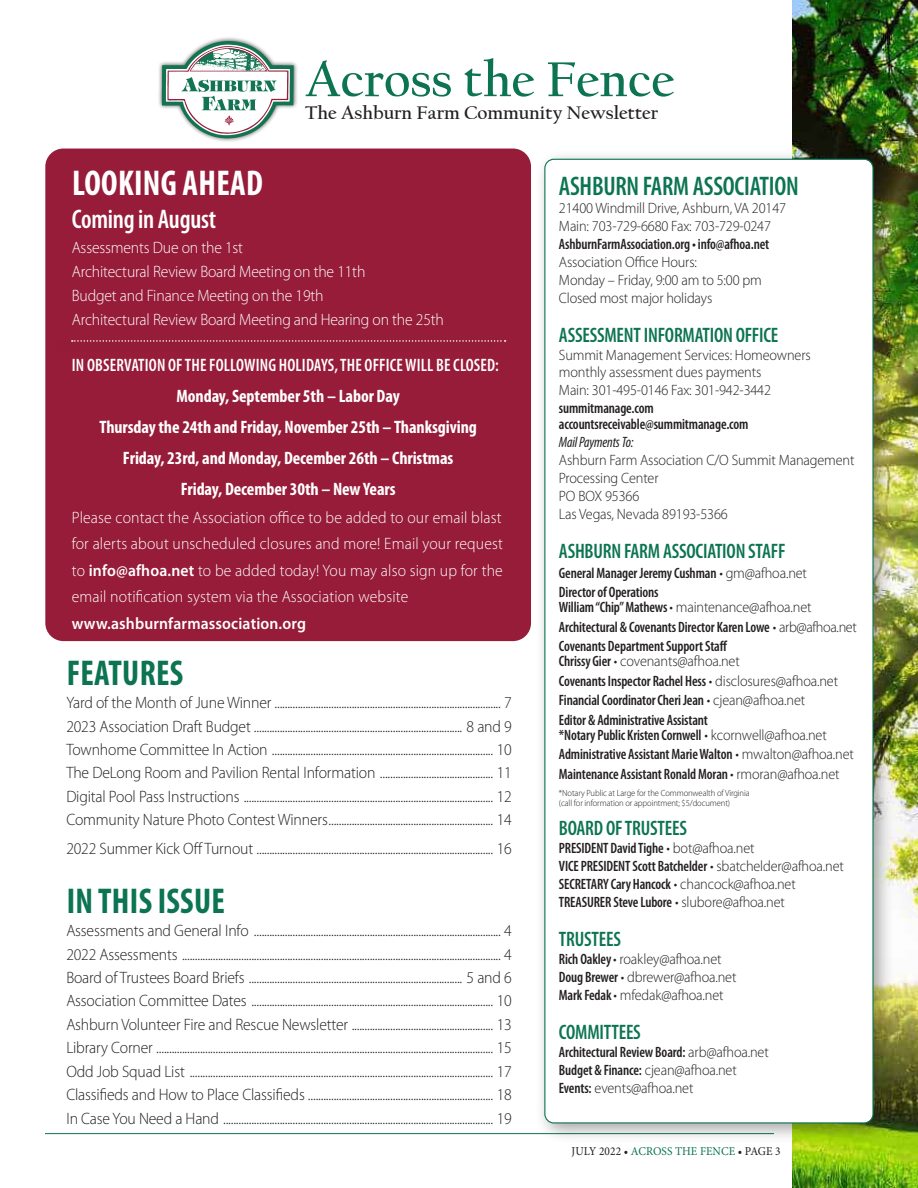
<style>
.page{position:relative;width:918px;height:1188px;background:#fff}
.page>*{position:absolute;margin:0;border:0;box-sizing:border-box;transform-origin:0 0}
.t1{font:700 51px "Californian FB";color:#0c7452}
.t2{font:700 condensed 36px "Myriad Pro";letter-spacing:.01em;color:#0c7452;scale:.95 1}
.t3{font:700 condensed 36px "Myriad Pro";letter-spacing:.01em;color:#fff;scale:.95 1}
.t4{font:600 condensed 27px "Myriad Pro";letter-spacing:-.01em;color:#0c7452;scale:.95 1}
.t5{font:600 condensed 27px "Myriad Pro";letter-spacing:-.01em;color:#fff;scale:.95 1}
.t6{font:600 condensed 21px "Myriad Pro";letter-spacing:-.01em;color:#0c7452;scale:.95 1}
.t7{font:700 19.05px "Californian FB";color:#231f20}
.subhead{font:700 condensed 18px "Myriad Pro";letter-spacing:-.005em;color:#fff}
.t8{font:600 condensed 18px "Myriad Pro";letter-spacing:.01em;color:#fff;scale:.95 1}
.t9{font:300 16.5px "Myriad Pro";letter-spacing:-.01em;color:#231f20;scale:.95 1}
.t10{font:300 16.5px/26.4px "Myriad Pro";letter-spacing:.005em;color:#fff;scale:.95 1}
.t11{font:600 condensed 15px/16.5px "Myriad Pro";letter-spacing:-.01em;color:#231f20;scale:.95 1}
.t12{font:300 15px/16.5px "Myriad Pro";letter-spacing:-.01em;color:#231f20;scale:.95 1}
.t13{font:italic condensed 15px "Myriad Pro";letter-spacing:-.01em;color:#231f20;scale:.95 1}
.t14{font:12px "Minion Pro";letter-spacing:.005em;color:#231f20;scale:.95 1}
.t15{font:300 9px "Myriad Pro";letter-spacing:-.01em;color:#231f20;scale:.95 1}
.s1{font-weight:600}
.s2{font-weight:300;font-stretch:normal}
.s3{font-weight:600;font-stretch:condensed}
.s4{color:#0c7452}
</style>
<div class="page">
<img style="left:792px;top:0;width:126px;height:1188px">
<hr style="left:45px;top:1133px;width:729px;height:1px;background:#0c7452">
<div style="left:45px;top:149px;width:486px;height:492px;background:#961c39;border-radius:18px"></div>
<div style="left:534px;top:149px;width:360px;height:995px;background:#231f20;opacity:.4"></div>
<div style="left:545px;top:159px;width:328px;height:964px;background:#fff;border-radius:9px"></div>
<div style="left:157px;top:36px;width:142px;height:107px;background:#231f20;opacity:.75"></div>
<svg style="left:162px;top:41px;width:132px;height:98px"></svg>
<svg style="left:72px;top:340px;width:434px;height:2px"></svg>
<p class="t1" style="left:305px;top:51px;width:371px">Across the Fence</p>
<p class="t7" style="left:305px;top:102px;width:355px">The Ashburn Farm Community Newsletter</p>
<p class="t3" style="left:72px;top:163px;width:203px">LOOKING AHEAD</p>
<p class="t5" style="left:72px;top:205px;width:153px">Coming in August</p>
<p class="t10" style="left:72px;top:234px;width:182px">Assessments Due on the 1st</p>
<p class="t10" style="left:72px;top:258px;width:311px">Architectural Review Board Meeting on the 11th</p>
<p class="t10" style="left:72px;top:282px;width:267px">Budget and Finance Meeting on the 19th</p>
<p class="t10" style="left:72px;top:307px;width:393px">Architectural Review Board Meeting and Hearing on the 25th</p>
<p class="t8" style="left:72px;top:355px;width:451px">IN OBSERVATION OF THE FOLLOWING HOLIDAYS, THE OFFICE WILL BE CLOSED:</p>
<p class="subhead" style="left:177px;top:386px;width:225px">Monday, September 5th – Labor Day</p>
<p class="subhead" style="left:99px;top:417px;width:379px">Thursday the 24th and Friday, November 25th – Thanksgiving</p>
<p class="subhead" style="left:123px;top:448px;width:332px">Friday, 23rd, and Monday, December 26th – Christmas</p>
<p class="subhead" style="left:181px;top:479px;width:216px">Friday, December 30th – New Years</p>
<p class="t10" style="left:72px;top:504px;width:455px">Please contact the Association office to be added to our email blast for alerts about unscheduled closures and more! Email your request to <span class="s1">info@afhoa.net</span> to be added today! You may also sign up for the email notification system via the Association website <span class="s1">www.ashburnfarmassociation.org</span></p>
<p class="t2" style="left:67px;top:653px;width:124px">FEATURES</p>
<p class="t9" style="left:66px;top:694px;width:470px">Yard of the Month of June Winner ........................................................................................ 7</p>
<p class="t9" style="left:66px;top:717px;width:470px">2023 Association Draft Budget ................................................................................. 8 and 9</p>
<p class="t9" style="left:66px;top:740px;width:470px">Townhome Committee In Action ...................................................................................... 10</p>
<p class="t9" style="left:66px;top:764px;width:470px">The DeLong Room and Pavilion Rental Information ............................................ 11</p>
<p class="t9" style="left:66px;top:787px;width:470px">Digital Pool Pass Instructions ................................................................................................. 12</p>
<p class="t9" style="left:66px;top:811px;width:470px">Community Nature Photo Contest Winners................................................................ 14</p>
<p class="t9" style="left:66px;top:839px;width:470px">2022 Summer Kick Off Turnout ............................................................................................ 16</p>
<p class="t2" style="left:67px;top:881px;width:168px">IN THIS ISSUE</p>
<p class="t9" style="left:66px;top:922px;width:470px">Assessments and General Info ................................................................................................ 4</p>
<p class="t9" style="left:66px;top:945px;width:470px">2022 Assessments ............................................................................................................................ 4</p>
<p class="t9" style="left:66px;top:968px;width:470px">Board of Trustees Board Briefs ................................................................................... 5 and 6</p>
<p class="t9" style="left:66px;top:992px;width:470px">Association Committee Dates .............................................................................................. 10</p>
<p class="t9" style="left:66px;top:1015px;width:470px">Ashburn Volunteer Fire and Rescue Newsletter ....................................................... 13</p>
<p class="t9" style="left:66px;top:1039px;width:470px">Library Corner ................................................................................................................................... 15</p>
<p class="t9" style="left:66px;top:1062px;width:470px">Odd Job Squad List ...................................................................................................................... 17</p>
<p class="t9" style="left:66px;top:1086px;width:470px">Classifieds and How to Place Classifieds ........................................................................ 18</p>
<p class="t9" style="left:66px;top:1109px;width:470px">In Case You Need a Hand ......................................................................................................... 19</p>
<p class="t4" style="left:559px;top:171px;width:254px">ASHBURN FARM ASSOCIATION</p>
<p class="t12" style="left:559px;top:200px;width:241px">21400 Windmill Drive, Ashburn, VA 20147</p>
<p class="t12" style="left:559px;top:218px;width:225px">Main: 703-729-6680 Fax: 703-729-0247</p>
<p class="t11" style="left:559px;top:236px;width:223px">AshburnFarmAssociation.org • info@afhoa.net</p>
<p class="t12" style="left:559px;top:254px;width:147px">Association Office Hours:</p>
<p class="t12" style="left:559px;top:272px;width:215px">Monday – Friday, 9:00 am to 5:00 pm</p>
<p class="t12" style="left:559px;top:290px;width:163px">Closed most major holidays</p>
<p class="t6" style="left:559px;top:324px;width:233px">ASSESSMENT INFORMATION OFFICE</p>
<p class="t12" style="left:559px;top:347px;width:267px">Summit Management Services: Homeowners monthly assessment dues payments</p>
<p class="t12" style="left:559px;top:382px;width:225px">Main: 301-495-0146 Fax: 301-942-3442</p>
<p class="t11" style="left:559px;top:400px;width:201px">summitmanage.com accountsreceivable@summitmanage.com</p>
<p class="t13" style="left:559px;top:434px;width:80px">Mail Payments To:</p>
<p class="t12" style="left:559px;top:452px;width:313px">Ashburn Farm Association C/O Summit Management</p>
<p class="t12" style="left:559px;top:470px;width:106px">Processing Center</p>
<p class="t12" style="left:559px;top:488px;width:86px">PO BOX 95366</p>
<p class="t12" style="left:559px;top:506px;width:179px">Las Vegas, Nevada 89193-5366</p>
<p class="t6" style="left:559px;top:540px;width:240px">ASHBURN FARM ASSOCIATION STAFF</p>
<p class="t11" style="left:559px;top:565px;width:263px">General Manager Jeremy Cushman <span class="s2">• gm@afhoa.net</span></p>
<p class="t11" style="left:559px;top:584px;width:107px">Director of Operations</p>
<p class="t12" style="left:559px;top:599px;width:267px"><span class="s3">William “Chip” Mathews</span> • maintenance@afhoa.net</p>
<p class="t11" style="left:559px;top:619px;width:315px">Architectural &amp; Covenants Director Karen Lowe <span class="s2">• arb@afhoa.net</span></p>
<p class="t11" style="left:559px;top:638px;width:179px">Covenants Department Support Staff</p>
<p class="t12" style="left:559px;top:653px;width:192px"><span class="s3">Chrissy Gier</span> • covenants@afhoa.net</p>
<p class="t11" style="left:559px;top:673px;width:295px">Covenants Inspector Rachel Hess <span class="s2">• disclosures@afhoa.net</span></p>
<p class="t11" style="left:559px;top:692px;width:261px">Financial Coordinator Cheri Jean <span class="s2">• cjean@afhoa.net</span></p>
<p class="t11" style="left:559px;top:712px;width:158px">Editor &amp; Administrative Assistant</p>
<p class="t11" style="left:559px;top:727px;width:283px">*Notary Public Kristen Cornwell <span class="s2">• kcornwell@afhoa.net</span></p>
<p class="t11" style="left:559px;top:746px;width:312px">Administrative Assistant Marie Walton <span class="s2">• mwalton@afhoa.net</span></p>
<p class="t11" style="left:559px;top:766px;width:297px">Maintenance Assistant Ronald Moran <span class="s2">• rmoran@afhoa.net</span></p>
<p class="t15" style="left:559px;top:788px;width:202px">*Notary Public at Large for the Commonwealth of Virginia</p>
<p class="t15" style="left:559px;top:798px;width:182px">(call for information or appointment; $5/document)</p>
<p class="t6" style="left:559px;top:816px;width:136px">BOARD OF TRUSTEES</p>
<p class="t11" style="left:559px;top:840px;width:207px">PRESIDENT David Tighe <span class="s2">• bot@afhoa.net</span></p>
<p class="t11" style="left:559px;top:858px;width:301px">VICE PRESIDENT Scott Batchelder <span class="s2">• sbatchelder@afhoa.net</span></p>
<p class="t11" style="left:559px;top:876px;width:251px">SECRETARY Cary Hancock <span class="s2">• chancock@afhoa.net</span></p>
<p class="t11" style="left:559px;top:894px;width:239px">TREASURER Steve Lubore <span class="s2">• slubore@afhoa.net</span></p>
<p class="t6" style="left:559px;top:927px;width:67px">TRUSTEES</p>
<p class="t12" style="left:559px;top:951px;width:173px"><span class="s3">Rich Oakley</span> • roakley@afhoa.net</p>
<p class="t12" style="left:559px;top:969px;width:188px"><span class="s3">Doug Brewer</span> • dbrewer@afhoa.net</p>
<p class="t12" style="left:559px;top:987px;width:175px"><span class="s3">Mark Fedak</span> • mfedak@afhoa.net</p>
<p class="t6" style="left:559px;top:1020px;width:88px">COMMITTEES</p>
<p class="t11" style="left:559px;top:1044px;width:222px">Architectural Review Board: <span class="s2">arb@afhoa.net</span></p>
<p class="t11" style="left:559px;top:1062px;width:189px">Budget &amp; Finance: <span class="s2">cjean@afhoa.net</span></p>
<p class="t12" style="left:559px;top:1080px;width:143px"><span class="s3">Events:</span> events@afhoa.net</p>
<p class="t14" style="left:572px;top:1143px;width:222px">JULY 2022 • <span class="s4">ACROSS THE FENCE</span> • PAGE 3</p>
</div>
